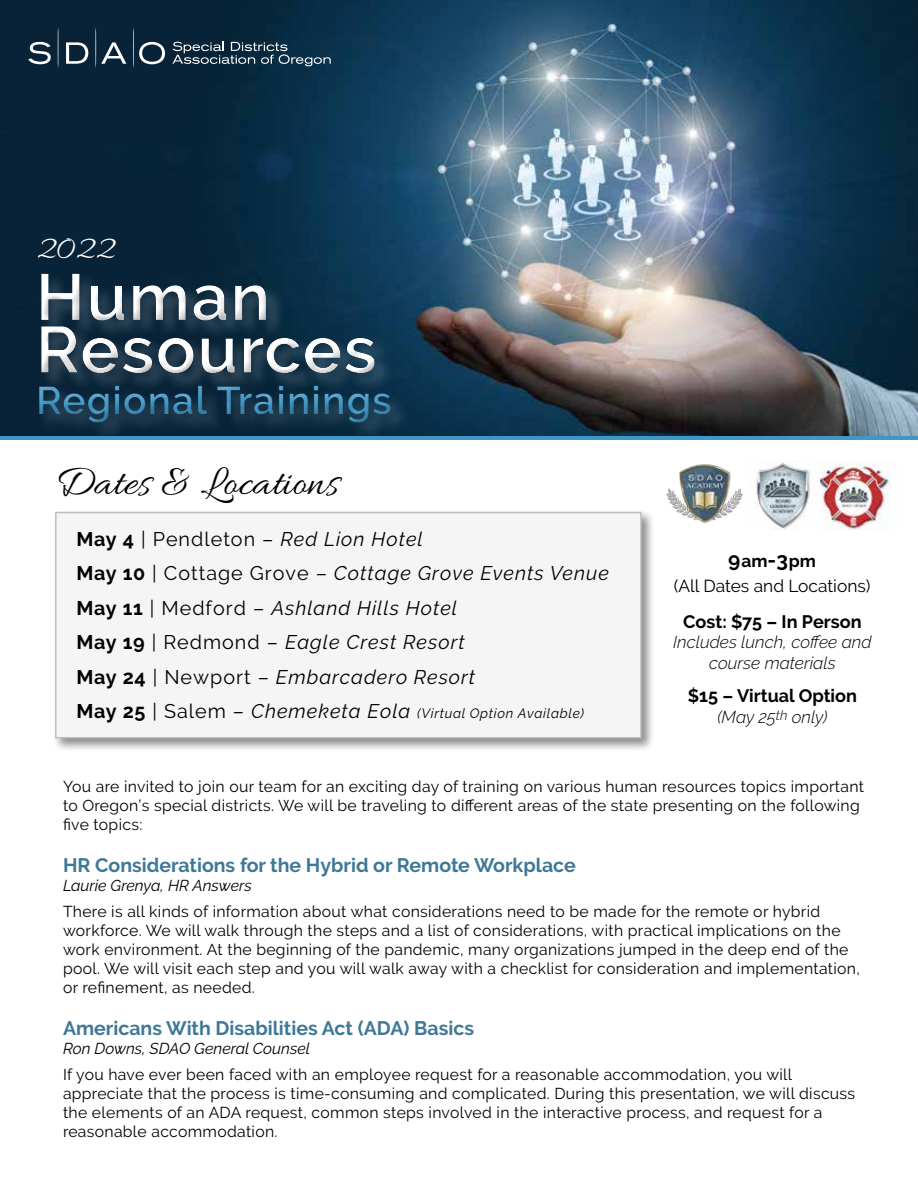
<style>
.page{position:relative;width:918px;height:1188px;background:#fff}
.page>*{position:absolute;margin:0;border:0;box-sizing:border-box;transform-origin:0 0}
.t1{font:600 65.1px/52.7px "Raleway";letter-spacing:.03em;color:#fff}
.t2{font:43.95px "Allura";color:#000}
.t3{font:600 38.7px "Raleway";letter-spacing:.03em;color:#3f97c6}
.t4{font:34.5px "Allura";color:#fff}
.t5{font:italic 19.8px/34.5px "Raleway";letter-spacing:.05em;color:#000}
.t6{font:700 19.5px "Raleway";color:#3e7896}
.t7{font:700 18px "Raleway";color:#000}
.t8{font:17.4px/24.9px "Raleway";color:#000;text-align:center}
.t9{font:italic 300 17.25px/20.7px "Raleway";color:#000;text-align:center}
.t10{font:15.75px/18.9px "Raleway";letter-spacing:.02em;color:#000}
.t11{font:italic 15.75px "Raleway";color:#000}
.t12{font:italic 13.5px "Raleway";letter-spacing:.05em;color:#000}
.s1{font-weight:700;font-style:normal}
.s2{font-style:normal}
.s3{font-style:inherit}
.s4{font-weight:700;font-style:normal;font-size:19.8px}
.s5{font-style:normal;font-size:19.8px}
.s6{font-size:19.8px}
.s7{font-weight:700;font-size:20.85px}
.s8{font-weight:700}
</style>
<div class="page">
<div style="left:52px;top:509px;width:603px;height:243px;background:#000;opacity:.75"></div>
<div style="left:56px;top:513px;width:585px;height:225px;background:#efeff0"></div>
<div style="left:55px;top:512px;width:587px;height:226px;border:2px solid #939598"></div>
<img style="left:0;top:0;width:918px;height:436px">
<img style="left:820px;top:462px;width:71px;height:68px">
<img style="left:756px;top:462px;width:55px;height:68px">
<img style="left:666px;top:464px;width:77px;height:60px">
<div style="left:38px;top:272px;width:372px;height:171px;background:#fff;opacity:.22"></div>
<div style="left:26px;top:260px;width:373px;height:169px;background:#fff;opacity:.75"></div>
<div style="left:29px;top:266px;width:375px;height:170px;background:#000;opacity:.75"></div>
<svg style="left:172px;top:42px;width:159px;height:24px;background:#355062"></svg>
<svg style="left:28px;top:42px;width:23px;height:22px"></svg>
<svg style="left:66px;top:42px;width:22px;height:22px"></svg>
<svg style="left:58px;top:27px;width:1px;height:41px"></svg>
<svg style="left:95px;top:27px;width:31px;height:41px"></svg>
<svg style="left:133px;top:27px;width:32px;height:41px"></svg>
<hr style="left:0;top:436px;width:918px;height:4px;background:#3f97c6">
<h3 class="t4" style="left:36px;top:229px;width:81px">2022</h3>
<h1 class="t1" style="left:36px;top:271px;width:342px">Human<br>Resources</h1>
<h3 class="t3" style="left:36px;top:378px;width:357px">Regional Trainings</h3>
<h2 class="t2" style="left:56px;top:458px;width:285px">Dates &amp; Locations</h2>
<p class="t5" style="left:77px;top:522px;width:534px"><span class="s1">May 4</span> <span class="s2">| Pendleton –</span> Red Lion Hotel<br><span class="s1">May 10</span> <span class="s2">| Cottage Grove –</span> Cottage Grove Events Venue <span class="s1">May 11</span> <span class="s2">| Medford –</span> Ashland Hills Hotel<br><span class="s1">May 19</span> <span class="s2">| Redmond –</span> Eagle Crest Resort<br><span class="s1">May 24</span> <span class="s2">| Newport –</span> <span class="s3">Embarcadero Resort</span></p>
<p class="t12" style="left:77px;top:706px;width:509px"><span class="s4">May 25</span> <span class="s5">| Salem –</span> <span class="s6">Chemeketa Eola</span> (Virtual Option Available)</p>
<p class="t8" style="left:674px;top:549px;width:198px"><span class="s7">9</span><span class="s8">am</span><span class="s7">-3</span><span class="s8">pm<br></span>(All Dates and Locations)</p>
<p class="t7" style="left:683px;top:611px;width:180px">Cost: $75 – In Person</p>
<p class="t9" style="left:673px;top:632px;width:200px">Includes lunch, coffee and course materials</p>
<p class="t7" style="left:688px;top:686px;width:171px">$15 – Virtual Option</p>
<p class="t9" style="left:717px;top:707px;width:112px">(May 25<sup>th</sup> only)</p>
<p class="t10" style="left:63px;top:777px;width:803px">You are invited to join our team for an exciting day of training on various human resources topics important to Oregon’s special districts. We will be traveling to different areas of the state presenting on the following five topics:</p>
<p class="t6" style="left:63px;top:854px;width:514px">HR Considerations for the Hybrid or Remote Workplace</p>
<p class="t11" style="left:63px;top:876px;width:190px">Laurie Grenya, HR Answers</p>
<p class="t10" style="left:63px;top:902px;width:798px">There is all kinds of information about what considerations need to be made for the remote or hybrid workforce. We will walk through the steps and a list of considerations, with practical implications on the work environment. At the beginning of the pandemic, many organizations jumped in the deep end of the pool. We will visit each step and you will walk away with a checklist for consideration and implementation, or refinement, as needed.</p>
<p class="t6" style="left:63px;top:1017px;width:413px">Americans With Disabilities Act (ADA) Basics</p>
<p class="t11" style="left:63px;top:1039px;width:248px">Ron Downs, SDAO General Counsel</p>
<p class="t10" style="left:63px;top:1065px;width:794px">If you have ever been faced with an employee request for a reasonable accommodation, you will appreciate that the process is time-consuming and complicated. During this presentation, we will discuss the elements of an ADA request, common steps involved in the interactive process, and request for a reasonable accommodation.</p>
</div>
